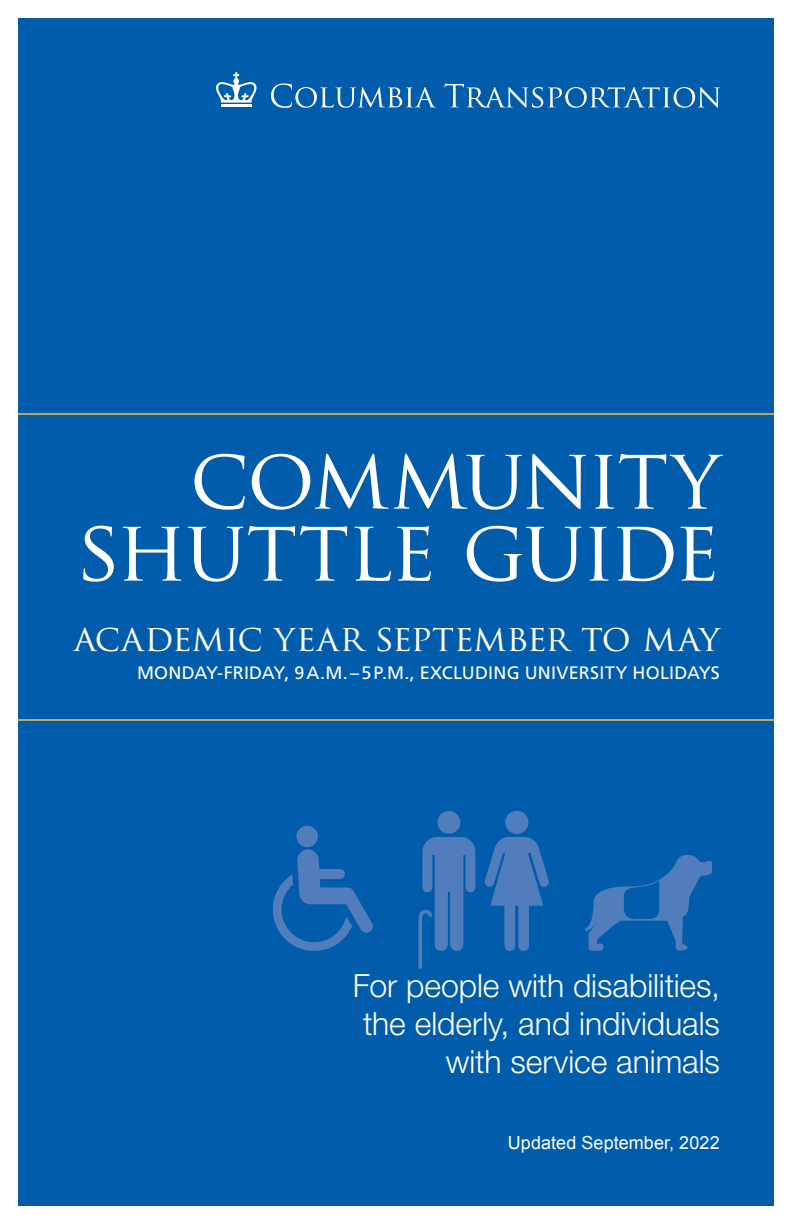
<style>
.page{position:relative;width:792px;height:1224px;background:#fff}
.page>*{position:absolute;margin:0;border:0;box-sizing:border-box;transform-origin:0 0}
.t1{font:84px/72px "Trajan Pro";letter-spacing:-.03em;color:#fff;text-align:right}
.t2{font:36px "Trajan Pro";letter-spacing:-.015em;color:#fff}
.t3{font:300 32px/38px "Helvetica Neue";letter-spacing:-.005em;color:#fff;text-align:right}
.t4{font:18px "Frutiger";letter-spacing:.01em;color:#fff}
.t5{font:18px "Arial";letter-spacing:.01em;color:#fff}
</style>
<div class="page">
<div style="left:18px;top:18px;width:756px;height:1188px;background:#015dab"></div>
<svg style="left:271px;top:84px;width:165px;height:24px"></svg>
<svg style="left:444px;top:84px;width:276px;height:24px"></svg>
<svg style="left:216px;top:72px;width:41px;height:35px"></svg>
<svg style="left:585px;top:855px;width:127px;height:96px"></svg>
<svg style="left:484px;top:837px;width:65px;height:114px"></svg>
<div style="left:505px;top:811px;width:23px;height:23px;background:#517dbd;border-radius:50%"></div>
<svg style="left:419px;top:837px;width:56px;height:131px"></svg>
<div style="left:438px;top:811px;width:22px;height:23px;background:#517dbd;border-radius:50%"></div>
<div style="left:297px;top:826px;width:21px;height:21px;background:#517dbd;border-radius:50%"></div>
<svg style="left:273px;top:849px;width:100px;height:102px"></svg>
<hr style="left:18px;top:413px;width:756px;height:2px;background:#ffbe3f">
<hr style="left:18px;top:719px;width:756px;height:2px;background:#ffbe3f">
<h1 class="t1" style="left:78px;top:441px;width:644px">COMMUNITY<br>SHUTTLE GUIDE</h1>
<p class="t2" style="left:74px;top:615px;width:648px">ACADEMIC YEAR SEPTEMBER TO MAY</p>
<p class="t4" style="left:137px;top:662px;width:584px">MONDAY-FRIDAY, 9A.M. –5P.M., EXCLUDING UNIVERSITY HOLIDAYS</p>
<p class="t3" style="left:353px;top:966px;width:369px">For people with disabilities, the elderly, and individuals with service animals</p>
<p class="t5" style="left:508px;top:1131px;width:214px">Updated September, 2022</p>
</div>
